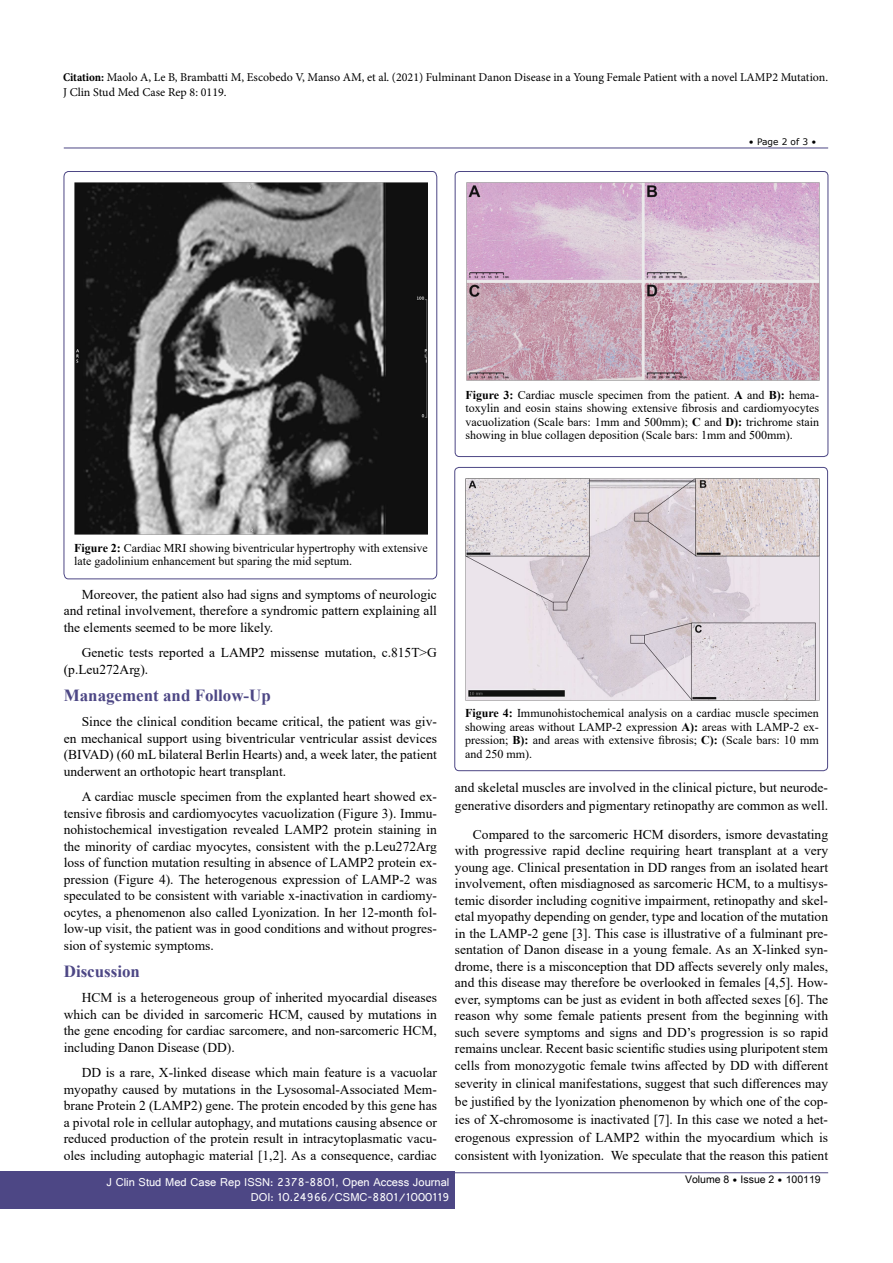
<style>
.page{position:relative;width:893px;height:1263px;background:#fff}
.page>*{position:absolute;margin:0;border:0;box-sizing:border-box;transform-origin:0 0}
.t1{font:700 16.95px "Times New Roman";color:#4d4785}
.t2{font:13.5px/16.5px "Times New Roman";color:#000;text-align:justify}
.t3{font:12px/13.5px "Times New Roman";color:#000;text-align:justify}
.t4{font:12px/15px "Minion Pro";color:#000}
.t5{font:12px/14.2px "Gautami";color:#fff;text-align:right}
.t6{font:10.5px "Arial Unicode MS";color:#000}
.t7{font:9px "MS Reference Sans Serif";color:#000}
.s1{font-weight:700;font-stretch:condensed}
.s2{font-weight:700}
.s3{font-family:"MS Reference Sans Serif";font-size:9px}
</style>
<div class="page">
<hr style="left:64px;top:148px;width:764px;height:1px;background:#4d4785">
<hr style="left:64px;top:1172px;width:764px;height:1px;background:#4d4785">
<div style="left:0;top:1171px;width:455px;height:38px;background:#4d4785"></div>
<svg style="left:64px;top:171px;width:373px;height:408px"></svg>
<div style="left:455px;top:171px;width:373px;height:286px;border:1px solid #4d4785;border-radius:4px"></div>
<div style="left:455px;top:467px;width:373px;height:304px;border:1px solid #4d4785;border-radius:4px"></div>
<img style="left:75px;top:182px;width:353px;height:353px">
<img style="left:466px;top:182px;width:353px;height:199px">
<img style="left:466px;top:478px;width:353px;height:222px">
<p class="t4" style="left:63px;top:69px;width:767px"><span class="s1">Citation:</span> Maolo A, Le B, Brambatti M, Escobedo V, Manso AM, et al. (2021) Fulminant Danon Disease in a Young Female Patient with a novel LAMP2 Mutation.<br>J Clin Stud Med Case Rep 8: 0119.</p>
<p class="t7" style="left:749px;top:136px;width:69px">• Page 2 of 3 •</p>
<p class="t3" style="left:465px;top:388px;width:355px"><span class="s2">Figure 3:</span> Cardiac muscle specimen from the patient. <span class="s2">A</span> and <span class="s2">B):</span> hema&shy;toxylin and eosin stains showing extensive fibrosis and cardiomyocytes vacuolization (Scale bars: 1mm and 500mm); <span class="s2">C</span> and <span class="s2">D):</span> trichrome stain showing in blue collagen deposition (Scale bars: 1mm and 500mm).</p>
<p class="t3" style="left:74px;top:541px;width:355px"><span class="s2">Figure 2:</span> Cardiac MRI showing biventricular hypertrophy with extensive late gadolinium enhancement but sparing the mid septum.</p>
<p class="t2" style="left:64px;top:586px;width:375px;text-indent:18px">Moreover, the patient also had signs and symptoms of neurologic and retinal involvement, therefore a syndromic pattern explaining all the elements seemed to be more likely.</p>
<p class="t2" style="left:64px;top:644px;width:375px;text-indent:18px">Genetic tests reported a LAMP2 missense mutation, c.815T&gt;G (p.Leu272Arg).</p>
<p class="t1" style="left:64px;top:683px;width:209px">Management and Follow-Up</p>
<p class="t2" style="left:64px;top:713px;width:375px;text-indent:18px">Since the clinical condition became critical, the patient was giv&shy;en mechanical support using biventricular ventricular assist devices (BIVAD) (60 mL bilateral Berlin Hearts) and, a week later, the patient underwent an orthotopic heart transplant.</p>
<p class="t2" style="left:64px;top:788px;width:375px;text-indent:18px">A cardiac muscle specimen from the explanted heart showed ex&shy;tensive fibrosis and cardiomyocytes vacuolization (Figure 3). Immu&shy;nohistochemical investigation revealed LAMP2 protein staining in the minority of cardiac myocytes, consistent with the p.Leu272Arg loss of function mutation resulting in absence of LAMP2 protein ex&shy;pression (Figure 4). The heterogenous expression of LAMP-2 was speculated to be consistent with variable x-inactivation in cardiomy&shy;ocytes, a phenomenon also called Lyonization. In her 12-month fol&shy;low-up visit, the patient was in good conditions and without progres&shy;sion of systemic symptoms.</p>
<p class="t1" style="left:64px;top:959px;width:78px">Discussion</p>
<p class="t2" style="left:64px;top:989px;width:375px;text-indent:18px">HCM is a heterogeneous group of inherited myocardial diseases which can be divided in sarcomeric HCM, caused by mutations in the gene encoding for cardiac sarcomere, and non-sarcomeric HCM, including Danon Disease (DD).</p>
<p class="t2" style="left:64px;top:1064px;width:375px;text-indent:18px">DD is a rare, X-linked disease which main feature is a vacuolar myopathy caused by mutations in the Lysosomal-Associated Mem&shy;brane Protein 2 (LAMP2) gene. The protein encoded by this gene has a pivotal role in cellular autophagy, and mutations causing absence or reduced production of the protein result in intracytoplasmatic vacu&shy;oles including autophagic material [1,2]. As a consequence, cardiac</p>
<p class="t3" style="left:465px;top:706px;width:355px"><span class="s2">Figure 4:</span> Immunohistochemical analysis on a cardiac muscle specimen showing areas without LAMP-2 expression <span class="s2">A):</span> areas with LAMP-2 ex&shy;pression; <span class="s2">B):</span> and areas with extensive fibrosis; <span class="s2">C):</span> (Scale bars: 10 mm and 250 mm).</p>
<p class="t2" style="left:455px;top:778px;width:375px;line-height:18px">and skeletal muscles are involved in the clinical picture, but neurode&shy;generative disorders and pigmentary retinopathy are common as well.</p>
<p class="t2" style="left:455px;top:826px;width:375px;text-indent:18px">Compared to the sarcomeric HCM disorders, ismore devastating with progressive rapid decline requiring heart transplant at a very young age. Clinical presentation in DD ranges from an isolated heart involvement, often misdiagnosed as sarcomeric HCM, to a multisys&shy;temic disorder including cognitive impairment, retinopathy and skel&shy;etal myopathy depending on gender, type and location of the mutation in the LAMP-2 gene [3]. This case is illustrative of a fulminant pre&shy;sentation of Danon disease in a young female. As an X-linked syn&shy;drome, there is a misconception that DD affects severely only males, and this disease may therefore be overlooked in females [4,5]. How&shy;ever, symptoms can be just as evident in both affected sexes [6]. The reason why some female patients present from the beginning with such severe symptoms and signs and DD’s progression is so rapid remains unclear. Recent basic scientific studies using pluripotent stem cells from monozygotic female twins affected by DD with different</p>
<p class="t2" style="left:455px;top:1074px;width:375px;line-height:18px">severity in clinical manifestations, suggest that such differences may be justified by the lyonization phenomenon by which one of the cop&shy;ies of X-chromosome is inactivated [7]. In this case we noted a het&shy;erogenous expression of LAMP2 within the myocardium which is consistent with lyonization. We speculate that the reason this patient</p>
<p class="t5" style="left:106px;top:1175px;width:344px">J Clin Stud Med Case Rep ISSN: 2378-8801, Open Access Journal<br>DOI: 10.24966/CSMC-8801/1000119</p>
<p class="t6" style="left:685px;top:1172px;width:137px">Volume 8 <span class="s3">•</span> Issue 2 <span class="s3">•</span> 100119</p>
</div>
